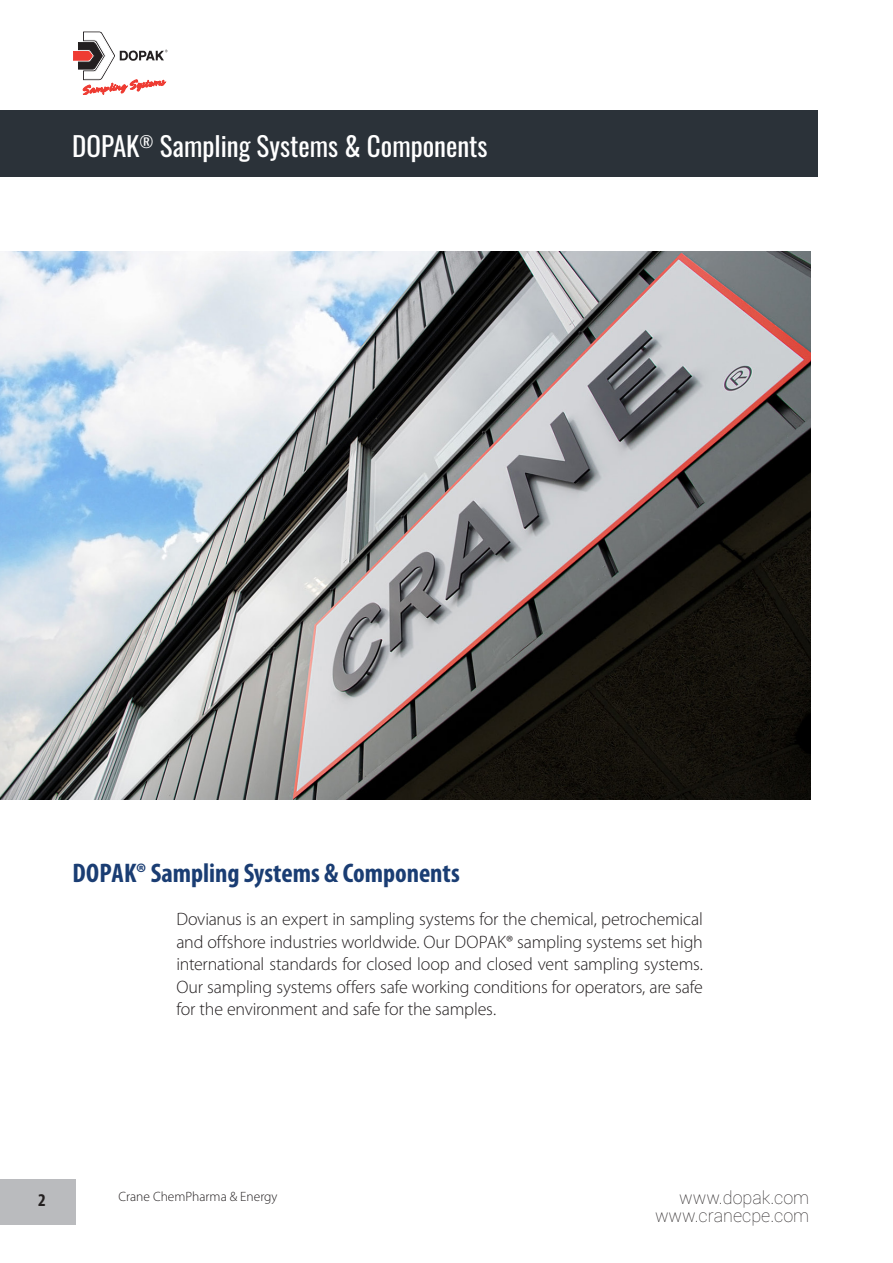
<style>
.page{position:relative;width:893px;height:1263px;background:#fff}
.page>*{position:absolute;margin:0;border:0;box-sizing:border-box;transform-origin:0 0}
.Headings{font:700 condensed 27px "Myriad Pro";color:#1a3d73}
.t1{font:27px "Oswald";color:#fff}
.t2{font:300 18px/22.5px "Myriad Pro";letter-spacing:-.015em;color:#231f20;text-align:justify}
.t3{font:100 18px/18px "Roboto";color:#231f20;text-align:right}
.t4{font:700 condensed 18px "Myriad Pro";color:#231f20}
.t5{font:300 13.5px "Myriad Pro";color:#231f20}
</style>
<div class="page">
<div style="left:0;top:1179px;width:75px;height:45px;background:#babbbe"></div>
<div style="left:0;top:111px;width:818px;height:66px;background:#2b3239"></div>
<svg style="left:73px;top:31px;width:95px;height:64px"></svg>
<img style="left:0;top:252px;width:810px;height:548px">
<p class="t1" style="left:72px;top:122px;width:417px">DOPAK<sup>®</sup> Sampling Systems &amp; Components</p>
<p class="Headings" style="left:73px;top:856px;width:389px">DOPAK® Sampling Systems &amp; Components</p>
<p class="t2" style="left:176px;top:908px;width:528px">Dovianus is an expert in sampling systems for the chemical, petrochemical and offshore industries worldwide. Our DOPAK® sampling systems set high international standards for closed loop and closed vent sampling systems.<br>Our sampling systems offers safe working conditions for operators, are safe for the environment and safe for the samples.</p>
<p class="t4" style="left:38px;top:1189px;width:9px">2</p>
<p class="t5" style="left:118px;top:1188px;width:161px">Crane ChemPharma &amp; Energy</p>
<p class="t3" style="left:655px;top:1188px;width:156px">www.dopak.com www.cranecpe.com</p>
</div>
